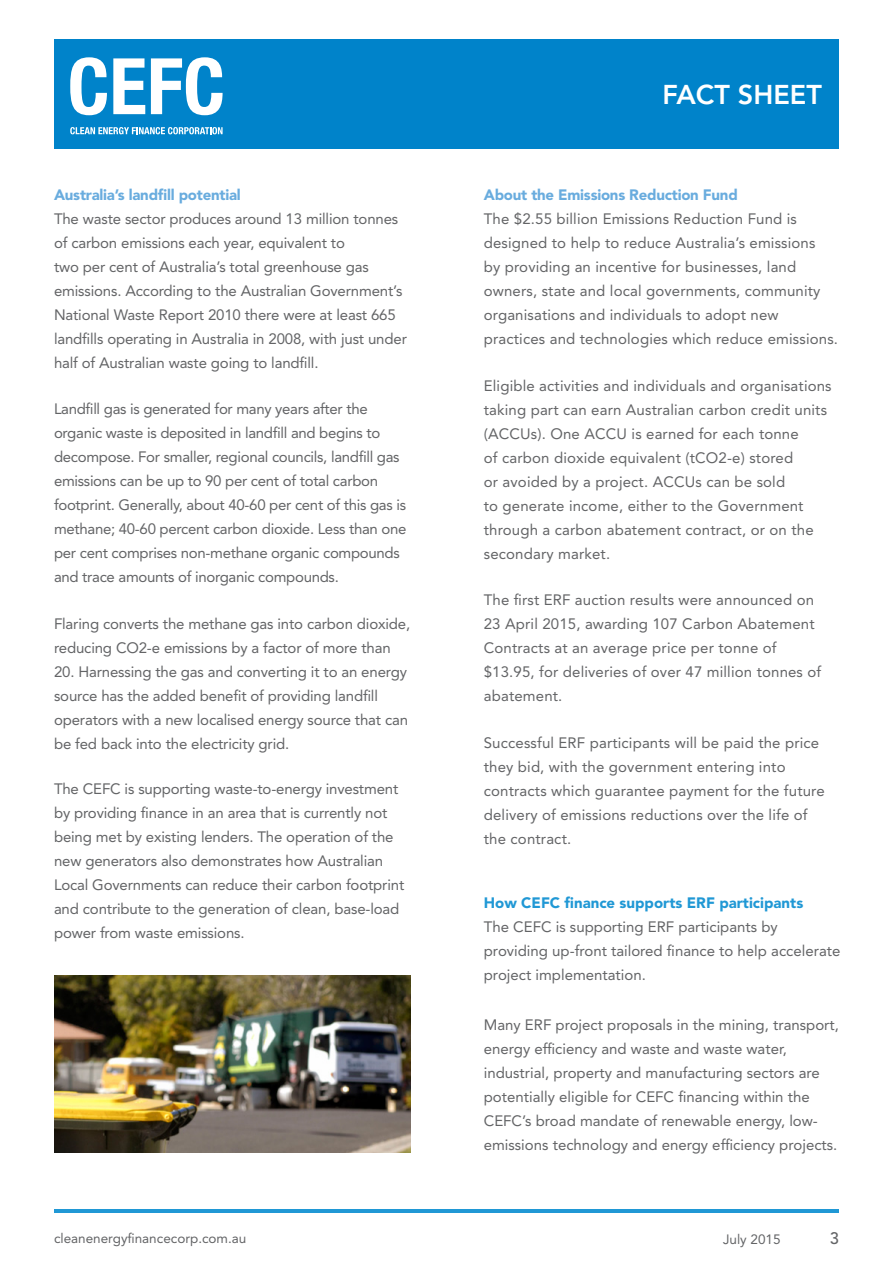
<style>
.page{position:relative;width:893px;height:1263px;background:#fff}
.page>*{position:absolute;margin:0;border:0;box-sizing:border-box;transform-origin:0 0}
.t1{font:800 27px "Avenir LT Std";color:#fff}
.t2{font:500 16.5px "Avenir LT Std";color:#636466}
.t3{font:15px/24px "Avenir LT Std";color:#636466}
.t4{font:15px/24px "Avenir LT Std";letter-spacing:-.02em;color:#636466}
.t5{font:900 15px "Avenir LT Std";letter-spacing:-.015em;color:#69acde}
.t6{font:900 15px "Avenir LT Std";color:#2098d5}
.t7{font:13.5px "Avenir LT Std";color:#636466}
</style>
<div class="page">
<hr style="left:54px;top:1209px;width:785px;height:3px;background:#2098d5">
<div style="left:54px;top:39px;width:785px;height:110px;background:#0083ca"></div>
<svg style="left:70px;top:57px;width:37px;height:58px"></svg>
<svg style="left:113px;top:58px;width:32px;height:56px"></svg>
<svg style="left:151px;top:57px;width:72px;height:58px"></svg>
<svg style="left:70px;top:127px;width:153px;height:7px"></svg>
<img style="left:54px;top:975px;width:356px;height:177px">
<p class="t5" style="left:54px;top:186px;width:188px">Australia’s landfill potential</p>
<p class="t3" style="left:54px;top:207px;width:354px">The waste sector produces around 13 million tonnes of carbon emissions each year, equivalent to<br>two per cent of Australia’s total greenhouse gas emissions. According to the Australian Government’s National Waste Report 2010 there were at least 665 landfills operating in Australia in 2008, with just under half of Australian waste going to landfill.</p>
<p class="t4" style="left:54px;top:397px;width:354px">Landfill gas is generated for many years after the organic waste is deposited in landfill and begins to decompose. For smaller, regional councils, landfill gas emissions can be up to 90 per cent of total carbon footprint. Generally, about 40-60 per cent of this gas is methane; 40-60 percent carbon dioxide. Less than one per cent comprises non-methane organic compounds and trace amounts of inorganic compounds.</p>
<p class="t3" style="left:54px;top:612px;width:358px">Flaring converts the methane gas into carbon dioxide, reducing CO2-e emissions by a factor of more than</p>
<p class="t3" style="left:54px;top:660px;width:356px">20. Harnessing the gas and converting it to an energy source has the added benefit of providing landfill operators with a new localised energy source that can be fed back into the electricity grid.</p>
<p class="t3" style="left:54px;top:777px;width:352px">The CEFC is supporting waste-to-energy investment by providing finance in an area that is currently not being met by existing lenders. The operation of the new generators also demonstrates how Australian Local Governments can reduce their carbon footprint and contribute to the generation of clean, base-load power from waste emissions.</p>
<h1 class="t1" style="left:662px;top:79px;width:161px">FACT SHEET</h1>
<p class="t5" style="left:484px;top:186px;width:255px">About the Emissions Reduction Fund</p>
<p class="t3" style="left:484px;top:207px;width:356px">The $2.55 billion Emissions Reduction Fund is designed to help to reduce Australia’s emissions<br>by providing an incentive for businesses, land owners, state and local governments, community organisations and individuals to adopt new practices and technologies which reduce emissions.</p>
<p class="t3" style="left:484px;top:374px;width:349px">Eligible activities and individuals and organisations taking part can earn Australian carbon credit units (ACCUs). One ACCU is earned for each tonne<br>of carbon dioxide equivalent (tCO2-e) stored<br>or avoided by a project. ACCUs can be sold<br>to generate income, either to the Government through a carbon abatement contract, or on the secondary market.</p>
<p class="t3" style="left:484px;top:588px;width:339px">The first ERF auction results were announced on 23 April 2015, awarding 107 Carbon Abatement Contracts at an average price per tonne of $13.95, for deliveries of over 47 million tonnes of abatement.</p>
<p class="t3" style="left:484px;top:731px;width:342px">Successful ERF participants will be paid the price they bid, with the government entering into contracts which guarantee payment for the future delivery of emissions reductions over the life of the contract.</p>
<p class="t6" style="left:484px;top:894px;width:321px">How CEFC finance supports ERF participants</p>
<p class="t3" style="left:484px;top:915px;width:358px">The CEFC is supporting ERF participants by providing up-front tailored finance to help accelerate project implementation.</p>
<p class="t3" style="left:484px;top:1013px;width:357px">Many ERF project proposals in the mining, transport, energy efficiency and waste and waste water, industrial, property and manufacturing sectors are potentially eligible for CEFC financing within the CEFC’s broad mandate of renewable energy, low&shy;emissions technology and energy efficiency projects.</p>
<p class="t7" style="left:54px;top:1230px;width:194px">cleanenergyfinancecorp.com.au</p>
<p class="t2" style="left:830px;top:1228px;width:11px">3</p>
<p class="t7" style="left:723px;top:1231px;width:59px">July 2015</p>
</div>
